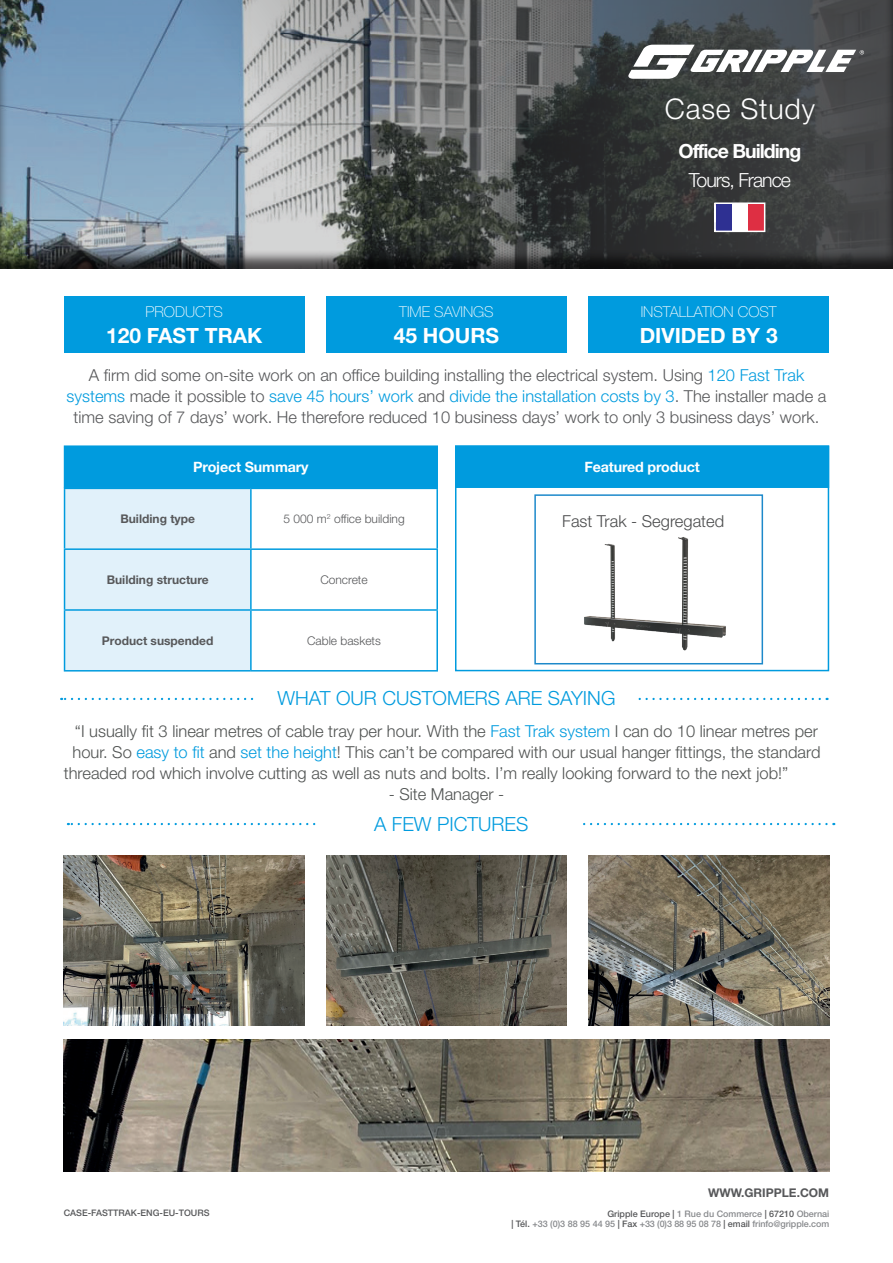
<style>
.page{position:relative;width:893px;height:1263px;background:#fff}
.page>*{position:absolute;margin:0;border:0;box-sizing:border-box;transform-origin:0 0}
.t1{font:300 28.5px "Helvetica Neue LT Pro";letter-spacing:.03em;color:#fff}
.t2{font:700 21px "Helvetica Neue LT Pro";color:#fff}
.t3{font:300 19.5px "Helvetica Neue LT Pro";color:#009bde}
.t4{font:700 19.5px "Helvetica Neue LT Pro";letter-spacing:-.05em;color:#fff}
.t5{font:300 19.5px "Helvetica Neue LT Pro";letter-spacing:-.05em;color:#fff}
.t6{font:300 16.5px "Helvetica Neue LT Pro";color:#505352}
.t7{font:300 16.5px/21px "Helvetica Neue LT Pro";color:#57585a;text-align:center}
.t8{font:300 16.5px "Helvetica Neue LT Pro";color:#4b4c4d}
.t9{font:100 15px "Helvetica Neue LT Pro";color:#fff}
.t10{font:700 14.25px "Helvetica Neue LT Pro";letter-spacing:-.01em;color:#fff}
.t11{font:700 12px "Helvetica Neue LT Pro";color:#57585a}
.t12{font:300 12px "Helvetica Neue LT Pro";color:#57585a}
.t13{font:500 9px/10.8px "Helvetica Neue LT Pro";color:#87898c;text-align:right}
.t14{font:500 9px "Helvetica Neue LT Pro";color:#57585a}
.s1{color:#009bde}
.s2{color:#57585a}
</style>
<div class="page">
<div style="left:455px;top:446px;width:374px;height:225px;border:2px solid #009bde"></div>
<img style="left:64px;top:855px;width:241px;height:170px">
<img style="left:326px;top:855px;width:241px;height:170px">
<img style="left:588px;top:855px;width:241px;height:170px">
<svg style="left:68px;top:823px;width:758px;height:2px"></svg>
<img style="left:584px;top:537px;width:142px;height:114px">
<div style="left:534px;top:494px;width:229px;height:170px;border:2px solid #1d89ca"></div>
<div style="left:0;top:0;width:893px;height:271px;background:#231f20;opacity:.75"></div>
<svg style="left:628px;top:45px;width:236px;height:34px"></svg>
<div style="left:716px;top:203px;width:16px;height:28px;background:#2e3092"></div>
<div style="left:732px;top:203px;width:16px;height:28px;background:#fff"></div>
<div style="left:748px;top:203px;width:15px;height:28px;background:#de2f43"></div>
<div style="left:714px;top:202px;width:51px;height:30px;border:2px solid #fff"></div>
<svg style="left:61px;top:698px;width:759px;height:2px"></svg>
<img style="left:64px;top:1040px;width:765px;height:131px">
<div style="left:319px;top:817px;width:264px;height:16px;background:#fff"></div>
<div style="left:456px;top:447px;width:372px;height:39px;background:#009bde"></div>
<div style="left:455px;top:445px;width:374px;height:43px;border:3px solid #009bde"></div>
<div style="left:65px;top:489px;width:185px;height:181px;background:#e1f1fa"></div>
<hr style="left:64px;top:488px;width:187px;height:1px;background:#009bde">
<hr style="left:64px;top:489px;width:1px;height:59px;background:#009bde">
<hr style="left:251px;top:488px;width:187px;height:1px;background:#009bde">
<hr style="left:250px;top:489px;width:2px;height:59px;background:#009bde">
<hr style="left:436px;top:489px;width:2px;height:59px;background:#009bde">
<hr style="left:64px;top:548px;width:187px;height:2px;background:#009bde">
<hr style="left:64px;top:550px;width:1px;height:59px;background:#009bde">
<hr style="left:251px;top:548px;width:187px;height:2px;background:#009bde">
<hr style="left:250px;top:550px;width:2px;height:59px;background:#009bde">
<hr style="left:436px;top:550px;width:2px;height:59px;background:#009bde">
<hr style="left:64px;top:609px;width:187px;height:2px;background:#009bde">
<hr style="left:64px;top:611px;width:1px;height:59px;background:#009bde">
<hr style="left:251px;top:609px;width:187px;height:2px;background:#009bde">
<hr style="left:250px;top:611px;width:2px;height:59px;background:#009bde">
<hr style="left:436px;top:611px;width:2px;height:59px;background:#009bde">
<hr style="left:64px;top:670px;width:187px;height:1px;background:#009bde">
<hr style="left:251px;top:670px;width:187px;height:1px;background:#009bde">
<div style="left:64px;top:296px;width:241px;height:57px;background:#009bde"></div>
<div style="left:326px;top:296px;width:241px;height:57px;background:#009bde"></div>
<div style="left:588px;top:296px;width:241px;height:57px;background:#009bde"></div>
<div style="left:65px;top:447px;width:371px;height:39px;background:#009bde"></div>
<div style="left:64px;top:445px;width:374px;height:43px;border:3px solid #009bde"></div>
<div style="left:256px;top:691px;width:381px;height:18px;background:#fff"></div>
<p class="t9" style="left:146px;top:303px;width:79px">PRODUCTS</p>
<p class="t2" style="left:106px;top:322px;width:158px">120 FAST TRAK</p>
<p class="t9" style="left:399px;top:303px;width:96px">TIME SAVINGS</p>
<p class="t2" style="left:394px;top:322px;width:107px">45 HOURS</p>
<h1 class="t1" style="left:665px;top:92px;width:152px">Case Study</h1>
<p class="t4" style="left:678px;top:138px;width:124px">Office Building</p>
<p class="t5" style="left:689px;top:168px;width:104px">Tours, France</p>
<p class="t9" style="left:641px;top:303px;width:137px">INSTALLATION COST</p>
<p class="t2" style="left:640px;top:322px;width:140px">DIVIDED BY 3</p>
<p class="t7" style="left:67px;top:365px;width:761px">A firm did some on-site work on an office building installing the electrical system. Using <span class="s1">120 Fast Trak systems</span> made it possible to <span class="s1">save 45 hours’ work</span> and <span class="s1">divide the installation costs by 3</span>. The installer made a time saving of 7 days’ work. He therefore reduced 10 business days’ work to only 3 business days’ work.</p>
<p class="t10" style="left:584px;top:458px;width:117px">Featured product</p>
<p class="t10" style="left:193px;top:458px;width:117px">Project Summary</p>
<p class="t11" style="left:120px;top:511px;width:76px">Building type</p>
<p class="t12" style="left:283px;top:511px;width:123px">5 000 m<sup>2</sup> office building</p>
<p class="t11" style="left:107px;top:572px;width:103px">Building structure</p>
<p class="t12" style="left:320px;top:572px;width:49px">Concrete</p>
<p class="t11" style="left:102px;top:633px;width:113px">Product suspended</p>
<p class="t12" style="left:307px;top:633px;width:75px">Cable baskets</p>
<p class="t8" style="left:562px;top:511px;width:164px">Fast Trak - Segregated</p>
<p class="t3" style="left:278px;top:686px;width:339px">WHAT OUR CUSTOMERS ARE SAYING</p>
<p class="t6" style="left:75px;top:721px;width:745px">“I usually fit 3 linear metres of cable tray per hour. With the <span class="s1">Fast Trak system</span> I can do 10 linear metres per</p>
<p class="t6" style="left:73px;top:742px;width:749px">hour. So <span class="s1">easy to fit</span> and <span class="s1">set the height</span>! This can’t be compared with our usual hanger fittings, the standard</p>
<p class="t6" style="left:64px;top:763px;width:726px">threaded rod which involve cutting as well as nuts and bolts. I’m really looking forward to the next job!”</p>
<p class="t6" style="left:389px;top:784px;width:117px">- Site Manager -</p>
<p class="t14" style="left:64px;top:1207px;width:147px">CASE-FASTTRAK-ENG-EU-TOURS</p>
<p class="t3" style="left:374px;top:812px;width:156px">A FEW PICTURES</p>
<p class="t11" style="left:708px;top:1185px;width:123px">WWW.GRIPPLE.COM</p>
<p class="t13" style="left:511px;top:1208px;width:319px"><span class="s2">Gripple Europe |</span> 1 Rue du Commerce <span class="s2">| 67210</span> Obernai<br><span class="s2">| Tél.</span> +33 (0)3 88 95 44 95 <span class="s2">| Fax</span> +33 (0)3 88 95 08 78 <span class="s2">| email</span> frinfo@gripple.com</p>
</div>
